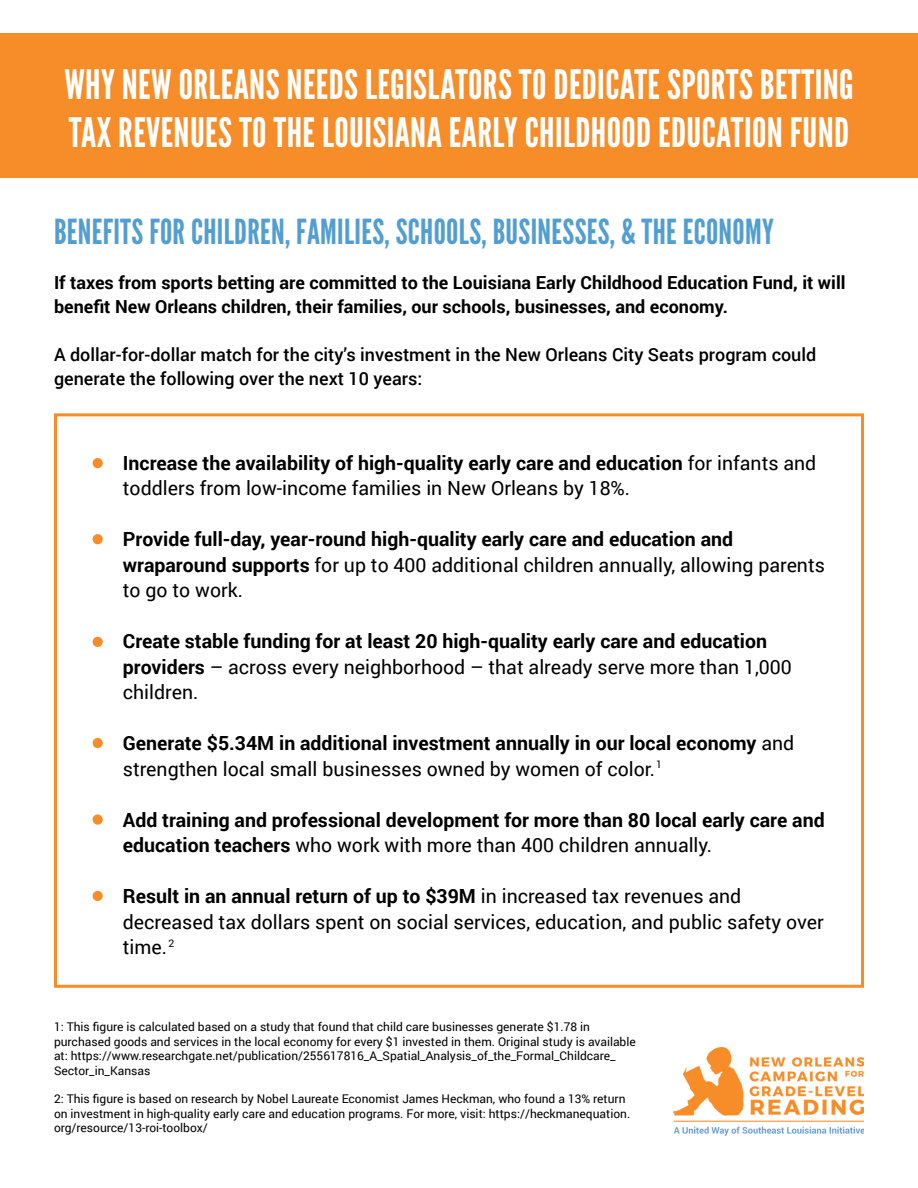
<style>
.page{position:relative;width:918px;height:1188px;background:#fff}
.page>*{position:absolute;margin:0;border:0;box-sizing:border-box;transform-origin:0 0}
.t1{font:40.5px/48.6px "League Gothic";letter-spacing:.01em;color:#fff}
.t2{font:34.5px "League Gothic";letter-spacing:.01em;color:#539ed0}
.t3{font:700 19.5px/25.5px "Roboto";color:#000}
.t4{font:19.5px/25.5px "Roboto";color:#000}
.t5{font:700 18px/24px "Roboto";color:#000}
.t6{font:500 18px/24px "Roboto";color:#000}
.t7{font:12px/14.4px "Roboto";color:#000}
.t8{font:10.5px "Roboto";color:#000}
.s1{font-weight:700}
.s2{font-weight:400}
</style>
<div class="page">
<div style="left:0;top:34px;width:918px;height:144px;background:#f68d29"></div>
<div style="left:54px;top:413px;width:810px;height:575px;border:3px solid #f68d29"></div>
<div style="left:93px;top:458px;width:10px;height:10px;background:#f68d29;border-radius:50%"></div>
<div style="left:93px;top:534px;width:10px;height:10px;background:#f68d29;border-radius:50%"></div>
<div style="left:93px;top:637px;width:10px;height:10px;background:#f68d29;border-radius:50%"></div>
<div style="left:93px;top:738px;width:10px;height:10px;background:#f68d29;border-radius:50%"></div>
<div style="left:93px;top:814px;width:10px;height:11px;background:#f68d29;border-radius:50%"></div>
<div style="left:93px;top:891px;width:10px;height:10px;background:#f68d29;border-radius:50%"></div>
<img style="left:674px;top:1047px;width:190px;height:88px">
<p class="t1" style="left:64px;top:60px;width:791px">WHY NEW ORLEANS NEEDS LEGISLATORS TO DEDICATE SPORTS BETTING<br>TAX REVENUES TO THE LOUISIANA EARLY CHILDHOOD EDUCATION FUND</p>
<p class="t2" style="left:54px;top:211px;width:721px">BENEFITS FOR CHILDREN, FAMILIES, SCHOOLS, BUSINESSES, &amp; THE ECONOMY</p>
<p class="t5" style="left:54px;top:270px;width:793px">If taxes from sports betting are committed to the Louisiana Early Childhood Education Fund, it will benefit New Orleans children, their families, our schools, businesses, and economy.</p>
<p class="t6" style="left:54px;top:342px;width:764px">A dollar-for-dollar match for the city’s investment in the New Orleans City Seats program could generate the following over the next 10 years:</p>
<p class="t4" style="left:123px;top:449px;width:695px"><span class="s1">Increase the availability of high-quality early care and education</span> for infants and toddlers from low-income families in New Orleans by 18%.</p>
<p class="t3" style="left:123px;top:526px;width:704px">Provide full-day, year-round high-quality early care and education and wraparound supports <span class="s2">for up to 400 additional children annually, allowing parents to go to work.</span></p>
<p class="t3" style="left:123px;top:628px;width:670px">Create stable funding for at least 20 high-quality early care and education providers <span class="s2">– across every neighborhood – that already serve more than 1,000 children.</span></p>
<p class="t3" style="left:123px;top:730px;width:673px">Generate $5.34M in additional investment annually in our local economy <span class="s2">and strengthen local small businesses owned by women of color.</span></p>
<p class="t3" style="left:123px;top:806px;width:703px">Add training and professional development for more than 80 local early care and education teachers <span class="s2">who work with more than 400 children annually.</span></p>
<p class="t4" style="left:123px;top:883px;width:703px"><span class="s1">Result in an annual return of up to $39M</span> in increased tax revenues and decreased tax dollars spent on social services, education, and public safety over time.</p>
<p class="t8" style="left:656px;top:756px;width:7px">1</p>
<p class="t8" style="left:168px;top:936px;width:7px">2</p>
<p class="t7" style="left:54px;top:1020px;width:583px">1: This figure is calculated based on a study that found that child care businesses generate $1.78 in purchased goods and services in the local economy for every $1 invested in them. Original study is available at: https://www.researchgate.net/publication/255617816_A_Spatial_Analysis_of_the_Formal_Childcare_ Sector_in_Kansas</p>
<p class="t7" style="left:54px;top:1092px;width:578px">2: This figure is based on research by Nobel Laureate Economist James Heckman, who found a 13% return on investment in high-quality early care and education programs. For more, visit: https://heckmanequation. org/resource/13-roi-toolbox/</p>
</div>
